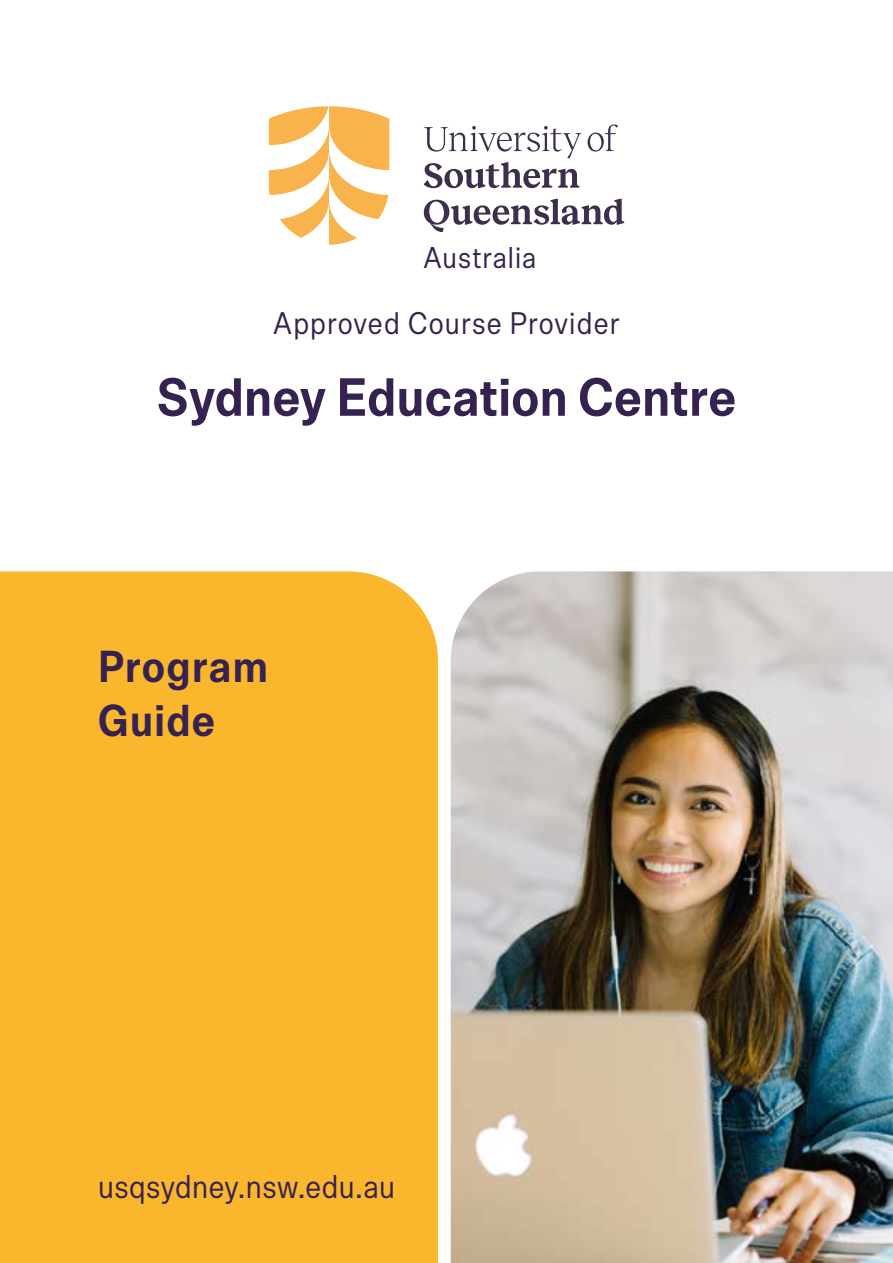
<style>
.page{position:relative;width:893px;height:1263px;background:#fff}
.page>*{position:absolute;margin:0;border:0;box-sizing:border-box;transform-origin:0 0}
.t1{font:700 54px "Scto Grotesk B";letter-spacing:-.01em;color:#352251}
.t2{font:700 45px/54px "Scto Grotesk B";letter-spacing:.015em;color:#352251}
.t3{font:33px "Scto Grotesk B";letter-spacing:-.01em;color:#352251}
.t4{font:31.35px "Scto Grotesk B";letter-spacing:.015em;color:#352251}
.t5{font:30.3px "Scto Grotesk B";letter-spacing:.01em;color:#352251}
</style>
<div class="page">
<img style="left:451px;top:571px;width:442px;height:692px">
<div style="left:0;top:571px;width:438px;height:692px;background:#fab62d"></div>
<svg style="left:424px;top:124px;width:200px;height:108px"></svg>
<svg style="left:269px;top:106px;width:120px;height:139px"></svg>
<p class="t5" style="left:423px;top:240px;width:115px">Australia</p>
<p class="t4" style="left:273px;top:305px;width:348px">Approved Course Provider</p>
<h1 class="t1" style="left:156px;top:364px;width:582px">Sydney Education Centre</h1>
<h2 class="t2" style="left:98px;top:640px;width:172px">Program<br>Guide</h2>
<p class="t3" style="left:98px;top:1167px;width:299px">usqsydney.nsw.edu.au</p>
</div>
